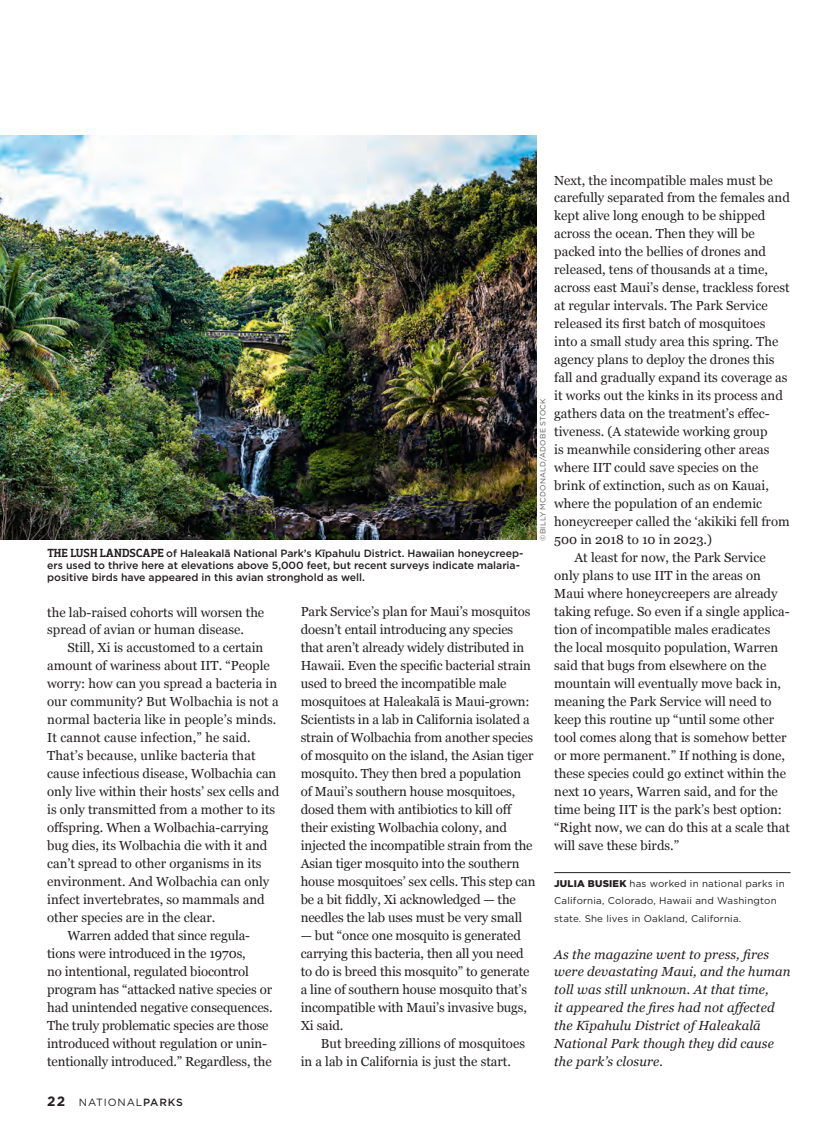
<style>
.page{position:relative;width:837px;height:1134px;background:#fff}
.page>*{position:absolute;margin:0;border:0;box-sizing:border-box;transform-origin:0 0}
.t1{font:13.2px/18px "Georgia";color:#231f20}
.t2{font:italic 13.2px/18px "Georgia";letter-spacing:.01em;color:#231f20}
.t3{font:500 10.5px/12px "Gotham";letter-spacing:-.005em;color:#231f20}
.t4{font:10.5px "Gotham";letter-spacing:.08em;color:#231f20}
.t5{font:9.75px/18px "Gotham";letter-spacing:.02em;color:#231f20}
.t6{font:7.5px "Gotham";letter-spacing:.03em;color:#57585a}
.s1{font-weight:900}
.s2{font-family:"Dobra Slab";font-size:12px}
.s3{font-style:inherit}
.s4{font-weight:700;font-size:13.5px}
.s5{font-weight:500}
</style>
<div class="page">
<hr style="left:554px;top:872px;width:236px;height:1px;background:#231f20">
<img style="left:0;top:135px;width:536px;height:405px">
<p class="t1" style="left:554px;top:170px;width:220px">Next, the incompatible males must be</p>
<p class="t1" style="left:554px;top:188px;width:237px">carefully separated from the females and</p>
<p class="t1" style="left:554px;top:206px;width:213px">kept alive long enough to be shipped</p>
<p class="t1" style="left:554px;top:224px;width:202px">across the ocean. Then they will be</p>
<p class="t1" style="left:554px;top:242px;width:213px">packed into the bellies of drones and</p>
<p class="t1" style="left:554px;top:260px;width:215px">released, tens of thousands at a time,</p>
<p class="t1" style="left:554px;top:278px;width:237px">across east Maui’s dense, trackless forest</p>
<p class="t1" style="left:554px;top:296px;width:215px">at regular intervals. The Park Service</p>
<p class="t1" style="left:554px;top:314px;width:213px">released its first batch of mosquitoes</p>
<p class="t1" style="left:554px;top:332px;width:226px">into a small study area this spring. The</p>
<p class="t1" style="left:554px;top:350px;width:222px">agency plans to deploy the drones this</p>
<p class="t1" style="left:554px;top:368px;width:235px">fall and gradually expand its coverage as</p>
<p class="t1" style="left:554px;top:386px;width:230px">it works out the kinks in its process and</p>
<p class="t1" style="left:554px;top:404px;width:217px">gathers data on the treatment’s effec-</p>
<p class="t1" style="left:554px;top:422px;width:215px">tiveness. (A statewide working group</p>
<p class="t1" style="left:554px;top:440px;width:217px">is meanwhile considering other areas</p>
<p class="t1" style="left:554px;top:458px;width:206px">where IIT could save species on the</p>
<p class="t1" style="left:554px;top:476px;width:216px">brink of extinction, such as on Kauai,</p>
<p class="t1" style="left:554px;top:494px;width:209px">where the population of an endemic</p>
<p class="t1" style="left:554px;top:512px;width:237px">honeycreeper called the ʻakikiki fell from</p>
<p class="t1" style="left:554px;top:530px;width:159px">500 in 2018 to 10 in 2023.)</p>
<p class="t1" style="left:575px;top:548px;width:193px">At least for now, the Park Service</p>
<p class="t1" style="left:554px;top:566px;width:208px">only plans to use IIT in the areas on</p>
<p class="t1" style="left:554px;top:584px;width:225px">Maui where honeycreepers are already</p>
<p class="t1" style="left:554px;top:602px;width:237px">taking refuge. So even if a single applica-</p>
<p class="t1" style="left:554px;top:620px;width:218px">tion of incompatible males eradicates</p>
<p class="t1" style="left:554px;top:638px;width:225px">the local mosquito population, Warren</p>
<p class="t1" style="left:554px;top:656px;width:214px">said that bugs from elsewhere on the</p>
<p class="t1" style="left:554px;top:674px;width:228px">mountain will eventually move back in,</p>
<p class="t1" style="left:554px;top:692px;width:219px">meaning the Park Service will need to</p>
<p class="t1" style="left:554px;top:710px;width:221px">keep this routine up “until some other</p>
<p class="t1" style="left:554px;top:728px;width:234px">tool comes along that is somehow better</p>
<p class="t1" style="left:554px;top:746px;width:232px">or more permanent.” If nothing is done,</p>
<p class="t1" style="left:554px;top:764px;width:233px">these species could go extinct within the</p>
<p class="t1" style="left:554px;top:782px;width:225px">next 10 years, Warren said, and for the</p>
<p class="t1" style="left:554px;top:800px;width:229px">time being IIT is the park’s best option:</p>
<p class="t1" style="left:554px;top:818px;width:237px">“Right now, we can do this at a scale that</p>
<p class="t1" style="left:554px;top:836px;width:126px">will save these birds.”</p>
<p class="t5" style="left:554px;top:874px;width:232px"><span class="s1">JULIA BUSIEK</span> has worked in national parks in<br>California, Colorado, Hawaii and Washington state. She lives in Oakland, California.</p>
<p class="t2" style="left:554px;top:944px;width:238px">As the magazine went to press, fires were devastating Maui, and the human toll was still unknown. At that time,<br>it appeared the fires had not affected the Kīpahulu District of Haleakalā National Park though they did cause the park’s closure.</p>
<p class="t6" style="left:539px;top:541px;width:144px;rotate:-90deg">©BILLY MCDONALD/ADOBE STOCK</p>
<p class="t3" style="left:47px;top:547px;width:478px"><span class="s2">THE LUSH LANDSCAPE</span> of Haleakal<span class="s3">ā</span> National Park’s K<span class="s3">ī</span>pahulu District. Hawaiian honeycreep&shy;ers used to thrive here at elevations above 5,000 feet, but recent surveys indicate malaria&shy;positive birds have appeared in this avian stronghold as well.</p>
<p class="t1" style="left:301px;top:602px;width:236px">Park Service’s plan for Maui’s mosquitos doesn’t entail introducing any species that aren’t already widely distributed in Hawaii. Even the specific bacterial strain used to breed the incompatible male mosquitoes at Haleakalā is Maui-grown:<br>Scientists in a lab in California isolated a strain of Wolbachia from another species of mosquito on the island, the Asian tiger mosquito. They then bred a population of Maui’s southern house mosquitoes, dosed them with antibiotics to kill off their existing Wolbachia colony, and injected the incompatible strain from the Asian tiger mosquito into the southern house mosquitoes’ sex cells. This step can be a bit fiddly, Xi acknowledged — the needles the lab uses must be very small</p>
<p class="t1" style="left:301px;top:926px;width:230px">— but “once one mosquito is generated carrying this bacteria, then all you need to do is breed this mosquito” to generate a line of southern house mosquito that’s incompatible with Maui’s invasive bugs, Xi said.</p>
<p class="t1" style="left:301px;top:1034px;width:226px;text-indent:20px">But breeding zillions of mosquitoes in a lab in California is just the start.</p>
<p class="t1" style="left:47px;top:602px;width:219px">the lab-raised cohorts will worsen the spread of avian or human disease.</p>
<p class="t1" style="left:68px;top:638px;width:197px">Still, Xi is accustomed to a certain</p>
<p class="t1" style="left:47px;top:656px;width:224px">amount of wariness about IIT. “People</p>
<p class="t1" style="left:47px;top:674px;width:231px">worry: how can you spread a bacteria in</p>
<p class="t1" style="left:47px;top:692px;width:233px">our community? But Wolbachia is not a</p>
<p class="t1" style="left:47px;top:710px;width:231px">normal bacteria like in people’s minds.</p>
<p class="t1" style="left:47px;top:728px;width:205px">It cannot cause infection,” he said.</p>
<p class="t1" style="left:47px;top:746px;width:210px">That’s because, unlike bacteria that</p>
<p class="t1" style="left:47px;top:764px;width:231px">cause infectious disease, Wolbachia can</p>
<p class="t1" style="left:47px;top:782px;width:234px">only live within their hosts’ sex cells and</p>
<p class="t1" style="left:47px;top:800px;width:230px">is only transmitted from a mother to its</p>
<p class="t1" style="left:47px;top:818px;width:223px">offspring. When a Wolbachia-carrying</p>
<p class="t1" style="left:47px;top:836px;width:222px">bug dies, its Wolbachia die with it and</p>
<p class="t1" style="left:47px;top:854px;width:216px">can’t spread to other organisms in its</p>
<p class="t1" style="left:47px;top:872px;width:224px">environment. And Wolbachia can only</p>
<p class="t1" style="left:47px;top:890px;width:219px">infect invertebrates, so mammals and</p>
<p class="t1" style="left:47px;top:908px;width:170px">other species are in the clear.</p>
<p class="t1" style="left:68px;top:926px;width:184px">Warren added that since regula-</p>
<p class="t1" style="left:47px;top:944px;width:200px">tions were introduced in the 1970s,</p>
<p class="t1" style="left:47px;top:962px;width:203px">no intentional, regulated biocontrol</p>
<p class="t1" style="left:47px;top:980px;width:226px">program has “attacked native species or</p>
<p class="t1" style="left:47px;top:998px;width:227px">had unintended negative consequences.</p>
<p class="t1" style="left:47px;top:1016px;width:223px">The truly problematic species are those</p>
<p class="t1" style="left:47px;top:1034px;width:221px">introduced without regulation or unin-</p>
<p class="t1" style="left:47px;top:1052px;width:226px">tentionally introduced.” Regardless, the</p>
<p class="t4" style="left:47px;top:1097px;width:137px"><span class="s4">22</span> NATIONAL<span class="s5">PARKS</span></p>
</div>
